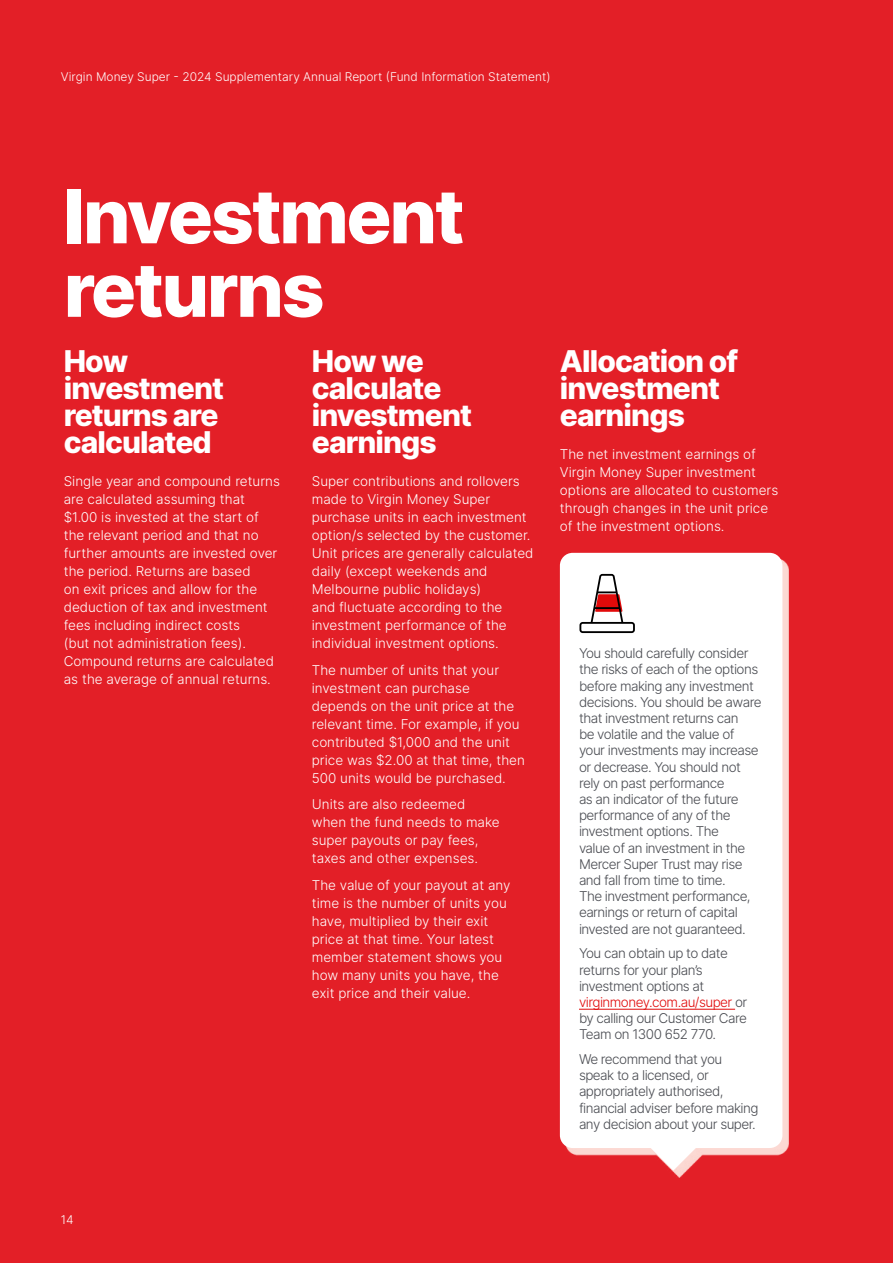
<style>
.page{position:relative;width:893px;height:1263px;background:#e31f27}
.page>*{position:absolute;margin:0;border:0;box-sizing:border-box;transform-origin:0 0}
.t1{font:800 75px/73.5px "Inter";letter-spacing:-.03em;color:#fff}
.t2{font:800 30px/27px "Inter";letter-spacing:-.03em;color:#fff}
.Body{font:300 13.5px/18px "Inter";color:#fff}
.Body-2{font:300 13.5px/16.2px "Inter";letter-spacing:-.04em;color:#484a50}
.t3{font:300 12px "Inter";color:#fff}
.s1{color:#e10a0a}
</style>
<div class="page">
<svg style="left:565px;top:559px;width:223px;height:618px"></svg>
<svg style="left:636px;top:1148px;width:75px;height:22px"></svg>
<div style="left:560px;top:553px;width:222px;height:595px;background:#fff;border-radius:13px"></div>
<hr style="left:579px;top:1009px;width:156px;height:1px;background:#e10a0a">
<svg style="left:579px;top:574px;width:56px;height:59px"></svg>
<p class="t3" style="left:61px;top:68px;width:491px">Virgin Money Super - 2024 Supplementary Annual Report (Fund Information Statement)</p>
<p class="t1" style="left:64px;top:178px;width:402px">Investment returns</p>
<p class="t2" style="left:64px;top:347px;width:162px">How investment returns are calculated</p>
<p class="Body" style="left:64px;top:472px;width:218px">Single year and compound returns are calculated assuming that $1.00 is invested at the start of the relevant period and that no further amounts are invested over the period. Returns are based<br>on exit prices and allow for the deduction of tax and investment fees including indirect costs<br>(but not administration fees).<br>Compound returns are calculated as the average of annual returns.</p>
<p class="t2" style="left:312px;top:347px;width:162px">How we calculate investment earnings</p>
<p class="Body" style="left:312px;top:472px;width:223px">Super contributions and rollovers made to Virgin Money Super purchase units in each investment option/s selected by the customer.<br>Unit prices are generally calculated daily (except weekends and<br>Melbourne public holidays)<br>and fluctuate according to the investment performance of the individual investment options.</p>
<p class="Body" style="left:312px;top:660px;width:215px">The number of units that your investment can purchase depends on the unit price at the relevant time. For example, if you contributed $1,000 and the unit price was $2.00 at that time, then<br>500 units would be purchased.</p>
<p class="Body" style="left:312px;top:795px;width:189px">Units are also redeemed when the fund needs to make super payouts or pay fees, taxes and other expenses.</p>
<p class="Body" style="left:312px;top:875px;width:200px">The value of your payout at any time is the number of units you have, multiplied by their exit price at that time. Your latest member statement shows you how many units you have, the exit price and their value.</p>
<p class="t2" style="left:560px;top:347px;width:180px">Allocation of investment earnings</p>
<p class="Body" style="left:560px;top:445px;width:220px">The net investment earnings of<br>Virgin Money Super investment options are allocated to customers through changes in the unit price of the investment options.</p>
<p class="Body-2" style="left:579px;top:645px;width:184px">You should carefully consider the risks of each of the options before making any investment decisions. You should be aware that investment returns can<br>be volatile and the value of your investments may increase or decrease. You should not rely on past performance<br>as an indicator of the future performance of any of the investment options. The<br>value of an investment in the<br>Mercer Super Trust may rise and fall from time to time.<br>The investment performance, earnings or return of capital invested are not guaranteed.</p>
<p class="Body-2" style="left:579px;top:945px;width:170px">You can obtain up to date returns for your plan’s investment options at <span class="s1">virginmoney.com.au/super</span> or by calling our Customer Care<br>Team on 1300 652 770.</p>
<p class="Body-2" style="left:579px;top:1051px;width:181px">We recommend that you speak to a licensed, or appropriately authorised, financial adviser before making any decision about your super.</p>
<p class="t3" style="left:61px;top:1211px;width:14px">14</p>
</div>
